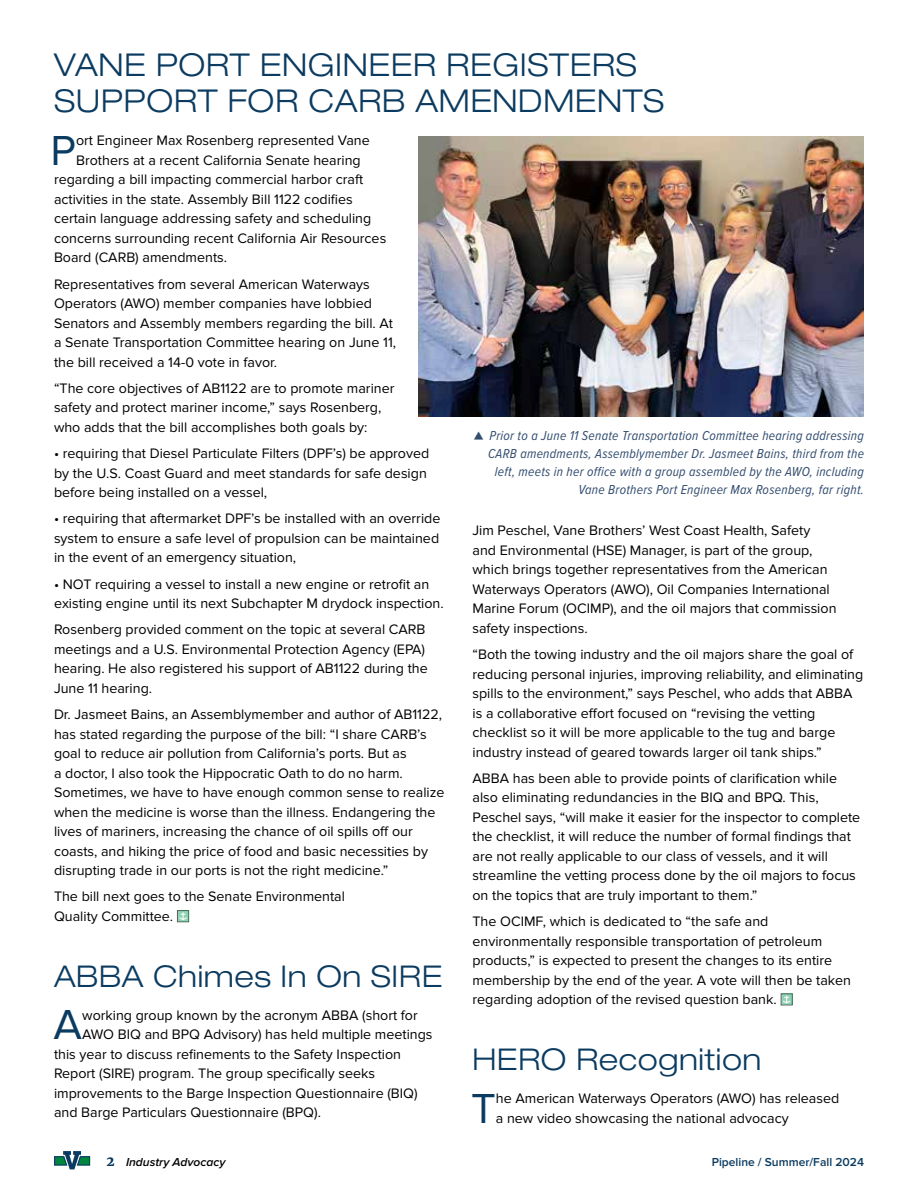
<style>
.page{position:relative;width:918px;height:1188px;background:#fff}
.page>*{position:absolute;margin:0;border:0;box-sizing:border-box;transform-origin:0 0}
.t1{font:43.5px "Proxima Nova";color:#0b3b60}
.t2{font:300 expanded 31.5px/36px "Helvetica Neue LT Std";letter-spacing:.02em;color:#0b3b60}
.t3{font:300 expanded 30px "Helvetica Neue LT Std";letter-spacing:.02em;color:#0b3b60}
.t4{font:14.25px/19.5px "Proxima Nova";color:#000}
.t5{font:italic 13.5px/18px "Proxima Nova Cond";letter-spacing:.02em;color:#334d6f;text-align:right}
.t6{font:600 12px "Proxima Nova";color:#0b3b60}
.t7{font:italic 600 12px "Proxima Nova";color:#000}
.s1{font-weight:500;font-size:15px}
.s2{font-family:"Merriweather";font-weight:900;font-style:normal;font-size:13.5px;color:#0b3b60}
</style>
<div class="page">
<svg style="left:54px;top:1151px;width:36px;height:18px"></svg>
<svg style="left:179px;top:912px;width:8px;height:8px"></svg>
<svg style="left:783px;top:995px;width:7px;height:9px"></svg>
<img style="left:418px;top:136px;width:446px;height:281px">
<h2 class="t2" style="left:54px;top:47px;width:612px">VANE PORT ENGINEER REGISTERS<br>SUPPORT FOR CARB AMENDMENTS</h2>
<h1 class="t1" style="left:51px;top:126px;width:27px">P</h1>
<p class="t4" style="left:76px;top:131px;width:295px">ort Engineer Max Rosenberg represented Vane</p>
<p class="t4" style="left:76px;top:151px;width:286px">Brothers at a recent California Senate hearing</p>
<p class="t4" style="left:54px;top:170px;width:311px">regarding a bill impacting commercial harbor craft</p>
<p class="t4" style="left:54px;top:190px;width:300px">activities in the state. Assembly Bill 1122 codifies</p>
<p class="t4" style="left:54px;top:209px;width:319px">certain language addressing safety and scheduling</p>
<p class="t4" style="left:54px;top:229px;width:334px">concerns surrounding recent California Air Resources</p>
<p class="t4" style="left:54px;top:248px;width:175px">Board (CARB) amendments.</p>
<p class="t4" style="left:54px;top:274px;width:344px">Representatives from several American Waterways Operators (AWO) member companies have lobbied Senators and Assembly members regarding the bill. At a Senate Transportation Committee hearing on June 11, the bill received a 14-0 vote in favor.</p>
<p class="t4" style="left:54px;top:379px;width:342px">“The core objectives of AB1122 are to promote mariner safety and protect mariner income,” says Rosenberg, who adds that the bill accomplishes both goals by:</p>
<p class="t4" style="left:54px;top:444px;width:377px">• requiring that Diesel Particulate Filters (DPF’s) be approved by the U.S. Coast Guard and meet standards for safe design before being installed on a vessel,</p>
<p class="t4" style="left:54px;top:509px;width:388px;text-align:justify">• requiring that aftermarket DPF’s be installed with an override system to ensure a safe level of propulsion can be maintained in the event of an emergency situation,</p>
<p class="t4" style="left:54px;top:574px;width:391px">• NOT requiring a vessel to install a new engine or retrofit an existing engine until its next Subchapter M drydock inspection.</p>
<p class="t4" style="left:54px;top:620px;width:375px">Rosenberg provided comment on the topic at several CARB meetings and a U.S. Environmental Protection Agency (EPA) hearing. He also registered his support of AB1122 during the June 11 hearing.</p>
<p class="t4" style="left:54px;top:705px;width:392px">Dr. Jasmeet Bains, an Assemblymember and author of AB1122, has stated regarding the purpose of the bill: “I share CARB’s goal to reduce air pollution from California’s ports. But as<br>a doctor, I also took the Hippocratic Oath to do no harm.<br>Sometimes, we have to have enough common sense to realize when the medicine is worse than the illness. Endangering the lives of mariners, increasing the chance of oil spills off our coasts, and hiking the price of food and basic necessities by disrupting trade in our ports is not the right medicine.”</p>
<p class="t4" style="left:54px;top:887px;width:293px">The bill next goes to the Senate Environmental<br>Quality Committee.</p>
<p class="t5" style="left:474px;top:425px;width:392px"><span class="s1">▲</span> Prior to a June 11 Senate Transportation Committee hearing addressing CARB amendments, Assemblymember Dr. Jasmeet Bains, third from the left, meets in her office with a group assembled by the AWO, including Vane Brothers Port Engineer Max Rosenberg, far right.</p>
<p class="t4" style="left:472px;top:521px;width:366px">Jim Peschel, Vane Brothers’ West Coast Health, Safety and Environmental (HSE) Manager, is part of the group, which brings together representatives from the American Waterways Operators (AWO), Oil Companies International Marine Forum (OCIMP), and the oil majors that commission safety inspections.</p>
<p class="t4" style="left:472px;top:645px;width:392px">“Both the towing industry and the oil majors share the goal of reducing personal injuries, improving reliability, and eliminating spills to the environment,” says Peschel, who adds that ABBA is a collaborative effort focused on “revising the vetting checklist so it will be more applicable to the tug and barge industry instead of geared towards larger oil tank ships.”</p>
<p class="t4" style="left:472px;top:769px;width:389px">ABBA has been able to provide points of clarification while also eliminating redundancies in the BIQ and BPQ. This, Peschel says, “will make it easier for the inspector to complete the checklist, it will reduce the number of formal findings that are not really applicable to our class of vessels, and it will streamline the vetting process done by the oil majors to focus on the topics that are truly important to them.”</p>
<p class="t4" style="left:472px;top:912px;width:380px">The OCIMF, which is dedicated to “the safe and environmentally responsible transportation of petroleum products,” is expected to present the changes to its entire membership by the end of the year. A vote will then be taken regarding adoption of the revised question bank.</p>
<h3 class="t3" style="left:54px;top:958px;width:390px">ABBA Chimes In On SIRE</h3>
<h1 class="t1" style="left:54px;top:1000px;width:30px">A</h1>
<p class="t4" style="left:82px;top:1006px;width:337px">working group known by the acronym ABBA (short for</p>
<p class="t4" style="left:82px;top:1025px;width:352px">AWO BIQ and BPQ Advisory) has held multiple meetings</p>
<p class="t4" style="left:54px;top:1045px;width:349px">this year to discuss refinements to the Safety Inspection</p>
<p class="t4" style="left:54px;top:1064px;width:323px">Report (SIRE) program. The group specifically seeks</p>
<p class="t4" style="left:54px;top:1084px;width:365px">improvements to the Barge Inspection Questionnaire (BIQ)</p>
<p class="t4" style="left:54px;top:1103px;width:268px">and Barge Particulars Questionnaire (BPQ).</p>
<h3 class="t3" style="left:472px;top:1042px;width:291px">HERO Recognition</h3>
<h1 class="t1" style="left:471px;top:1083px;width:26px">T</h1>
<p class="t4" style="left:496px;top:1089px;width:345px">he American Waterways Operators (AWO) has released a new video showcasing the national advocacy</p>
<p class="t7" style="left:106px;top:1153px;width:120px"><span class="s2">2</span> Industry Advocacy</p>
<p class="t6" style="left:712px;top:1155px;width:154px">Pipeline / Summer/Fall 2024</p>
</div>
